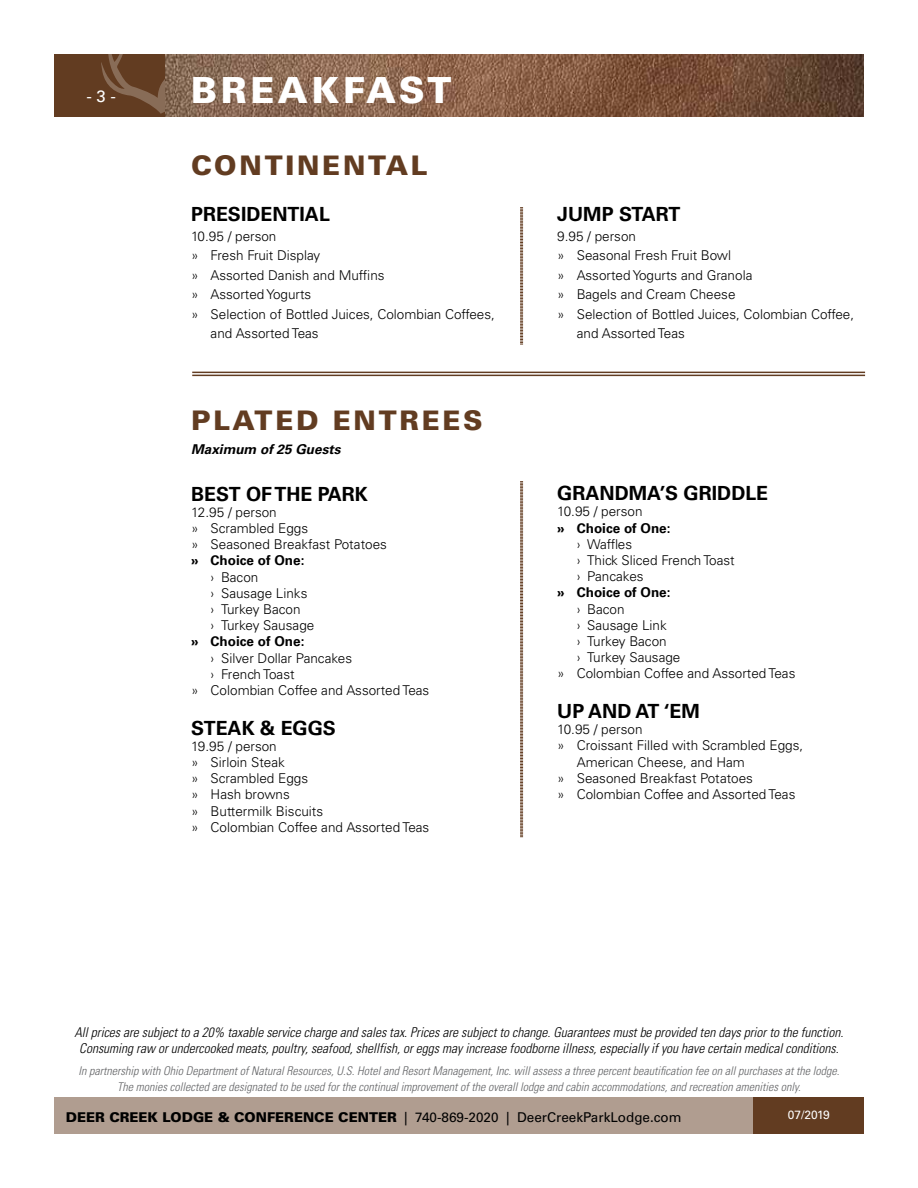
<style>
.page{position:relative;width:918px;height:1188px;background:#fff}
.page>*{position:absolute;margin:0;border:0;box-sizing:border-box;transform-origin:0 0}
.t1{font:900 36px "Univers LT Std";letter-spacing:.1em;color:#fff}
.t2{font:900 27px "Univers LT Std";letter-spacing:.1em;color:#623c21}
.t3{font:700 19.5px "Univers LT Std";color:#000}
.t4{font:16.5px "Univers LT Std";color:#fff}
.t5{font:300 13.5px/16.2px "Univers LT Std";color:#000}
.t6{font:italic 300 condensed 13.5px/16.2px "Univers LT Std";color:#000;text-align:center}
.t7{font:13.5px "Univers LT Std";color:#000}
.t8{font:700 13.5px "Univers LT Std";color:#000}
.t9{font:italic 700 13.5px "Univers LT Std";color:#000}
.t10{font:italic 300 condensed 12px/16.2px "Univers LT Std";color:#636466;text-align:center}
.t11{font:12px "Univers LT Std";letter-spacing:-.03em;color:#fff}
.s1{font-weight:900}
</style>
<div class="page">
<div style="left:54px;top:1097px;width:810px;height:37px;background:#b09d90"></div>
<img style="left:164px;top:54px;width:700px;height:63px">
<div style="left:54px;top:54px;width:110px;height:63px;background:#623c21"></div>
<div style="left:754px;top:1097px;width:110px;height:37px;background:#623c21"></div>
<svg style="left:101px;top:54px;width:63px;height:60px"></svg>
<svg style="left:520px;top:207px;width:3px;height:138px"></svg>
<hr style="left:192px;top:372px;width:673px;height:1px;background:#623c21">
<hr style="left:192px;top:375px;width:673px;height:1px;background:#623c21">
<svg style="left:520px;top:481px;width:4px;height:356px"></svg>
<p class="t4" style="left:87px;top:86px;width:31px">- 3 -</p>
<h1 class="t1" style="left:191px;top:68px;width:262px">BREAKFAST</h1>
<h2 class="t2" style="left:191px;top:148px;width:238px">CONTINENTAL</h2>
<h3 class="t3" style="left:191px;top:203px;width:140px">PRESIDENTIAL</h3>
<p class="t5" style="left:191px;top:228px;width:87px">10.95 / person</p>
<p class="t5" style="left:191px;top:247px;width:131px">» Fresh Fruit Display</p>
<p class="t5" style="left:191px;top:267px;width:195px">» Assorted Danish and Muffins</p>
<p class="t5" style="left:191px;top:286px;width:122px">» Assorted Yogurts</p>
<p class="t5" style="left:191px;top:306px;width:305px">» Selection of Bottled Juices, Colombian Coffees,</p>
<p class="t5" style="left:211px;top:325px;width:110px">and Assorted Teas</p>
<h2 class="t2" style="left:191px;top:403px;width:293px">PLATED ENTREES</h2>
<p class="t9" style="left:191px;top:441px;width:151px">Maximum of 25 Guests</p>
<h3 class="t3" style="left:191px;top:482px;width:178px">BEST OF THE PARK</h3>
<p class="t5" style="left:191px;top:504px;width:197px">12.95 / person<br>» Scrambled Eggs<br>» Seasoned Breakfast Potatoes</p>
<p class="t8" style="left:191px;top:553px;width:115px">» Choice of One:</p>
<p class="t5" style="left:211px;top:569px;width:105px">› Bacon<br>› Sausage Links › Turkey Bacon<br>› Turkey Sausage</p>
<p class="t8" style="left:191px;top:634px;width:115px">» Choice of One:</p>
<p class="t5" style="left:211px;top:650px;width:143px">› Silver Dollar Pancakes</p>
<p class="t5" style="left:211px;top:666px;width:85px">› French Toast</p>
<p class="t5" style="left:191px;top:682px;width:240px">» Colombian Coffee and Assorted Teas</p>
<h3 class="t3" style="left:191px;top:716px;width:146px">STEAK &amp; EGGS</h3>
<p class="t5" style="left:191px;top:738px;width:240px">19.95 / person<br>» Sirloin Steak<br>» Scrambled Eggs<br>» Hash browns<br>» Buttermilk Biscuits<br>» Colombian Coffee and Assorted Teas</p>
<h3 class="t3" style="left:557px;top:203px;width:125px">JUMP START</h3>
<p class="t5" style="left:557px;top:228px;width:80px">9.95 / person</p>
<p class="t5" style="left:557px;top:248px;width:175px">» Seasonal Fresh Fruit Bowl</p>
<p class="t5" style="left:557px;top:267px;width:197px">» Assorted Yogurts and Granola</p>
<p class="t5" style="left:557px;top:287px;width:180px">» Bagels and Cream Cheese</p>
<p class="t5" style="left:557px;top:306px;width:298px">» Selection of Bottled Juices, Colombian Coffee,</p>
<p class="t5" style="left:577px;top:326px;width:110px">and Assorted Teas</p>
<h3 class="t3" style="left:557px;top:482px;width:212px">GRANDMA’S GRIDDLE</h3>
<p class="t5" style="left:557px;top:503px;width:87px">10.95 / person</p>
<p class="t8" style="left:557px;top:520px;width:115px">» Choice of One:</p>
<p class="t5" style="left:577px;top:536px;width:160px">› Waffles<br>› Thick Sliced French Toast › Pancakes</p>
<p class="t8" style="left:557px;top:585px;width:115px">» Choice of One:</p>
<p class="t5" style="left:577px;top:601px;width:49px">› Bacon</p>
<p class="t5" style="left:577px;top:617px;width:92px">› Sausage Link</p>
<p class="t5" style="left:577px;top:633px;width:91px">› Turkey Bacon</p>
<p class="t5" style="left:577px;top:649px;width:105px">› Turkey Sausage</p>
<p class="t5" style="left:557px;top:665px;width:240px">» Colombian Coffee and Assorted Teas</p>
<h3 class="t3" style="left:557px;top:700px;width:144px">UP AND AT ‘EM</h3>
<p class="t5" style="left:557px;top:721px;width:87px">10.95 / person</p>
<p class="t5" style="left:557px;top:737px;width:248px">» Croissant Filled with Scrambled Eggs,</p>
<p class="t5" style="left:577px;top:754px;width:170px">American Cheese, and Ham</p>
<p class="t5" style="left:557px;top:770px;width:197px">» Seasoned Breakfast Potatoes</p>
<p class="t5" style="left:557px;top:786px;width:240px">» Colombian Coffee and Assorted Teas</p>
<p class="t6" style="left:74px;top:1024px;width:771px">All prices are subject to a 20% taxable service charge and sales tax. Prices are subject to change. Guarantees must be provided ten days prior to the function.<br>Consuming raw or undercooked meats, poultry, seafood, shellfish, or eggs may increase foodborne illness, especially if you have certain medical conditions.</p>
<p class="t10" style="left:79px;top:1063px;width:762px">In partnership with Ohio Department of Natural Resources, U.S. Hotel and Resort Management, Inc. will assess a three percent beautification fee on all purchases at the lodge.<br>The monies collected are designated to be used for the continual improvement of the overall lodge and cabin accommodations, and recreation amenities only.</p>
<p class="t7" style="left:66px;top:1109px;width:617px"><span class="s1">DEER CREEK LODGE &amp; CONFERENCE CENTER</span> | 740-869-2020 | DeerCreekParkLodge.com</p>
<p class="t11" style="left:788px;top:1108px;width:43px">07/2019</p>
</div>
